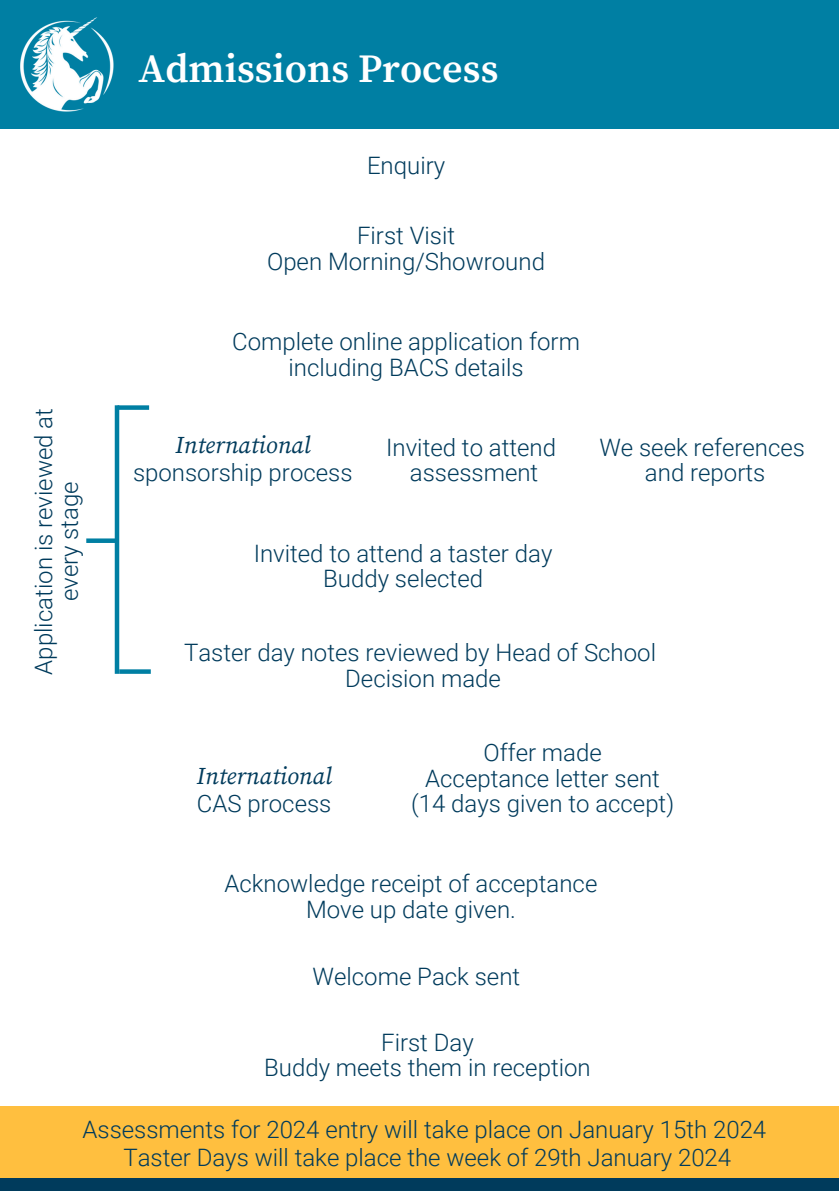
<style>
.page{position:relative;width:839px;height:1191px;background:#fff}
.page>*{position:absolute;margin:0;border:0;box-sizing:border-box;transform-origin:0 0}
.t1{font:600 40px "Source Serif Pro";color:#fff}
.t2{font:300 24px/25.6px "Roboto";color:#003b5c;text-align:center}
.t3{font:italic 24px "Source Serif Pro";color:#003b5c}
</style>
<div class="page">
<div style="left:0;top:0;width:838px;height:129px;background:#007fa3"></div>
<div style="left:0;top:1178px;width:838px;height:13px;background:#003b5c"></div>
<div style="left:0;top:1106px;width:838px;height:72px;background:#ffbf3f"></div>
<hr style="left:115px;top:405px;width:4px;height:269px;background:#007fa3">
<div style="left:86px;top:538px;width:32px;height:5px;background:#007fa3"></div>
<div style="left:119px;top:669px;width:32px;height:5px;background:#007fa3"></div>
<div style="left:118px;top:405px;width:31px;height:5px;background:#007fa3"></div>
<img style="left:21px;top:17px;width:93px;height:95px">
<p class="t1" style="left:139px;top:45px;width:361px">Admissions Process</p>
<p class="t2" style="left:367px;top:153px;width:80px">Enquiry</p>
<p class="t2" style="left:357px;top:223px;width:99px">First Visit</p>
<p class="t2" style="left:267px;top:249px;width:279px">Open Morning/Showround</p>
<p class="t2" style="left:31px;top:675px;width:268px;rotate:-90deg">Application is reviewed at every stage</p>
<p class="t2" style="left:232px;top:329px;width:349px">Complete online application form</p>
<p class="t2" style="left:288px;top:355px;width:236px">including BACS details</p>
<p class="t3" style="left:175px;top:431px;width:137px">International</p>
<p class="t2" style="left:133px;top:460px;width:221px">sponsorship process</p>
<p class="t2" style="left:386px;top:435px;width:171px">Invited to attend</p>
<p class="t2" style="left:410px;top:460px;width:130px">assessment</p>
<p class="t2" style="left:599px;top:435px;width:207px">We seek references</p>
<p class="t2" style="left:645px;top:460px;width:122px">and reports</p>
<p class="t2" style="left:254px;top:541px;width:300px">Invited to attend a taster day</p>
<p class="t2" style="left:323px;top:566px;width:161px">Buddy selected</p>
<p class="t2" style="left:184px;top:640px;width:473px">Taster day notes reviewed by Head of School</p>
<p class="t2" style="left:345px;top:666px;width:157px">Decision made</p>
<p class="t3" style="left:196px;top:761px;width:137px">International</p>
<p class="t2" style="left:197px;top:791px;width:136px">CAS process</p>
<p class="t2" style="left:483px;top:740px;width:120px">Offer made</p>
<p class="t2" style="left:425px;top:766px;width:236px">Acceptance letter sent</p>
<p class="t2" style="left:411px;top:791px;width:264px">(14 days given to accept)</p>
<p class="t2" style="left:224px;top:871px;width:374px">Acknowledge receipt of acceptance</p>
<p class="t2" style="left:306px;top:897px;width:211px">Move up date given.</p>
<p class="t2" style="left:312px;top:964px;width:209px">Welcome Pack sent</p>
<p class="t2" style="left:381px;top:1030px;width:94px">First Day</p>
<p class="t2" style="left:264px;top:1055px;width:328px">Buddy meets them in reception</p>
<p class="t2" style="left:82px;top:1117px;width:685px">Assessments for 2024 entry will take place on January 15th 2024</p>
<p class="t2" style="left:123px;top:1145px;width:609px">Taster Days will take place the week of 29th January 2024</p>
</div>
